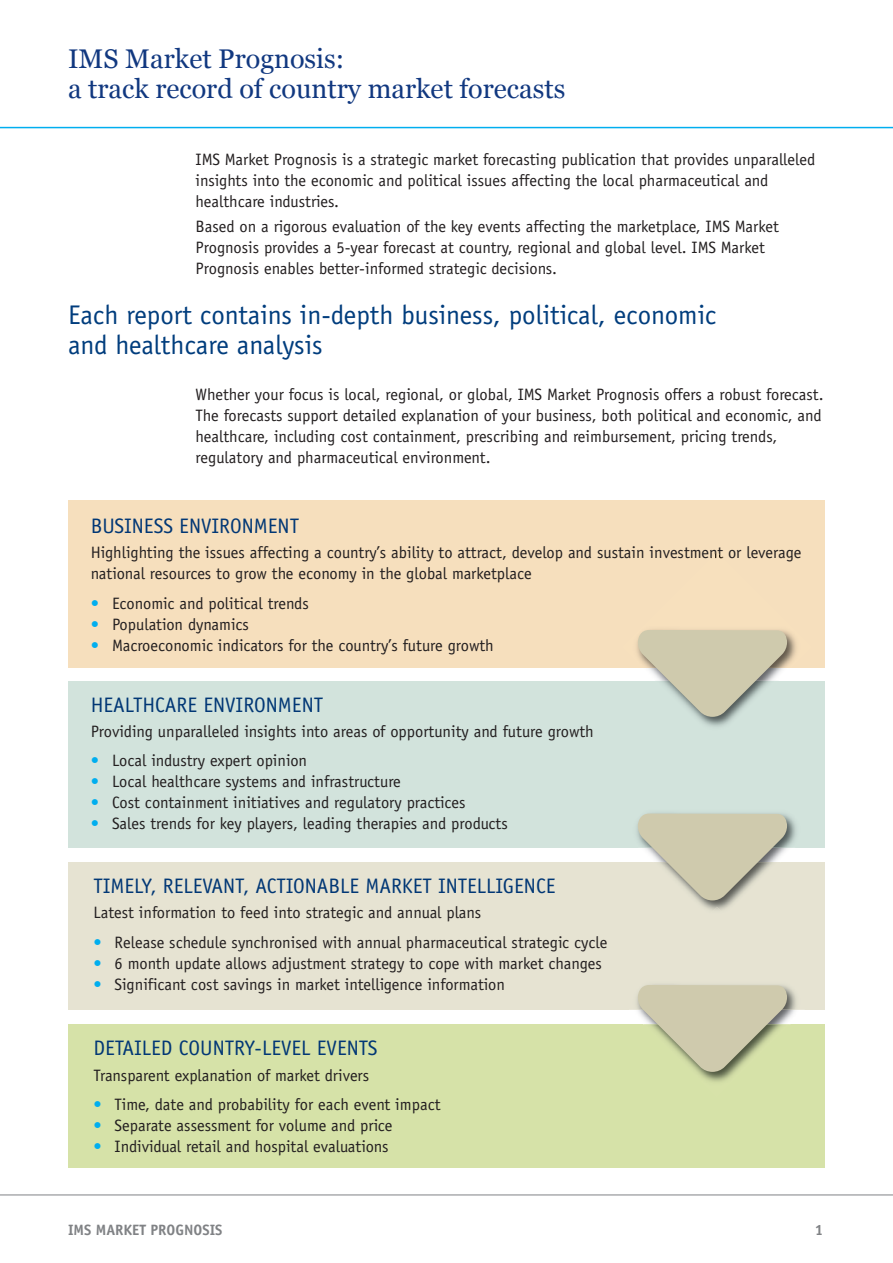
<style>
.page{position:relative;width:893px;height:1263px;background:#fff}
.page>*{position:absolute;margin:0;border:0;box-sizing:border-box;transform-origin:0 0}
.t1{font:27px/30px "Officina Sans";color:#013d7d}
.t2{font:27px/30px "Georgia";color:#113880}
.t3{font:21px "Officina Sans";color:#013775}
.t4{font:16.5px/21px "Officina Sans";color:#231f20}
.t5{font:700 15px "Officina Sans";color:#808285}
.s1{color:#00aeef}
</style>
<div class="page">
<hr style="left:0;top:1194px;width:893px;height:1px;background:#808285">
<hr style="left:0;top:127px;width:893px;height:1px;background:#00aeef">
<div style="left:68px;top:500px;width:757px;height:168px;background:#f6dfbd"></div>
<div style="left:68px;top:862px;width:757px;height:147px;background:#e6e3d2"></div>
<div style="left:68px;top:681px;width:757px;height:167px;background:#d2e3dc"></div>
<img style="left:637px;top:552px;width:159px;height:113px">
<img style="left:697px;top:717px;width:37px;height:10px">
<svg style="left:638px;top:630px;width:149px;height:87px"></svg>
<img style="left:697px;top:900px;width:38px;height:8px">
<img style="left:637px;top:815px;width:159px;height:32px">
<svg style="left:638px;top:813px;width:149px;height:87px"></svg>
<div style="left:68px;top:1024px;width:757px;height:144px;background:#d6e2a8"></div>
<img style="left:629px;top:1009px;width:176px;height:11px">
<img style="left:637px;top:984px;width:159px;height:25px">
<img style="left:707px;top:907px;width:20px;height:3px">
<img style="left:698px;top:1024px;width:92px;height:58px">
<svg style="left:638px;top:985px;width:149px;height:87px"></svg>
<h1 class="t2" style="left:68px;top:43px;width:499px">IMS Market Prognosis:<br>a track record of country market forecasts</h1>
<p class="t4" style="left:196px;top:150px;width:621px">IMS Market Prognosis is a strategic market forecasting publication that provides unparalleled insights into the economic and political issues affecting the local pharmaceutical and healthcare industries.</p>
<p class="t4" style="left:196px;top:218px;width:585px">Based on a rigorous evaluation of the key events affecting the marketplace, IMS Market<br>Prognosis provides a 5-year forecast at country, regional and global level. IMS Market<br>Prognosis enables better-informed strategic decisions.</p>
<h1 class="t1" style="left:68px;top:302px;width:650px">Each report contains in-depth business, political, economic and healthcare analysis</h1>
<p class="t4" style="left:196px;top:385px;width:629px">Whether your focus is local, regional, or global, IMS Market Prognosis offers a robust forecast.<br>The forecasts support detailed explanation of your business, both political and economic, and healthcare, including cost containment, prescribing and reimbursement, pricing trends, regulatory and pharmaceutical environment.</p>
<p class="t3" style="left:91px;top:518px;width:210px">BUSINESS ENVIRONMENT</p>
<p class="t4" style="left:91px;top:543px;width:712px">Highlighting the issues affecting a country’s ability to attract, develop and sustain investment or leverage national resources to grow the economy in the global marketplace</p>
<p class="t4" style="left:91px;top:594px;width:220px"><span class="s1">•</span> Economic and political trends</p>
<p class="t4" style="left:91px;top:615px;width:160px"><span class="s1">•</span> Population dynamics</p>
<p class="t4" style="left:91px;top:636px;width:405px"><span class="s1">•</span> Macroeconomic indicators for the country’s future growth</p>
<p class="t3" style="left:91px;top:696px;width:234px">HEALTHCARE ENVIRONMENT</p>
<p class="t4" style="left:91px;top:722px;width:505px">Providing unparalleled insights into areas of opportunity and future growth</p>
<p class="t4" style="left:91px;top:752px;width:218px"><span class="s1">•</span> Local industry expert opinion</p>
<p class="t4" style="left:91px;top:773px;width:312px"><span class="s1">•</span> Local healthcare systems and infrastructure</p>
<p class="t4" style="left:91px;top:794px;width:376px"><span class="s1">•</span> Cost containment initiatives and regulatory practices</p>
<p class="t4" style="left:91px;top:815px;width:419px"><span class="s1">•</span> Sales trends for key players, leading therapies and products</p>
<p class="t3" style="left:93px;top:878px;width:463px">TIMELY, RELEVANT, ACTIONABLE MARKET INTELLIGENCE</p>
<p class="t4" style="left:93px;top:903px;width:389px">Latest information to feed into strategic and annual plans</p>
<p class="t4" style="left:93px;top:933px;width:516px"><span class="s1">•</span> Release schedule synchronised with annual pharmaceutical strategic cycle</p>
<p class="t4" style="left:93px;top:954px;width:510px"><span class="s1">•</span> 6 month update allows adjustment strategy to cope with market changes</p>
<p class="t4" style="left:93px;top:975px;width:413px"><span class="s1">•</span> Significant cost savings in market intelligence information</p>
<p class="t3" style="left:93px;top:1040px;width:286px">DETAILED COUNTRY-LEVEL EVENTS</p>
<p class="t4" style="left:93px;top:1066px;width:277px">Transparent explanation of market drivers</p>
<p class="t4" style="left:93px;top:1095px;width:349px"><span class="s1">•</span> Time, date and probability for each event impact</p>
<p class="t4" style="left:93px;top:1116px;width:301px"><span class="s1">•</span> Separate assessment for volume and price</p>
<p class="t4" style="left:93px;top:1137px;width:297px"><span class="s1">•</span> Individual retail and hospital evaluations</p>
<p class="t5" style="left:68px;top:1224px;width:156px">IMS MARKET PROGNOSIS</p>
<p class="t5" style="left:815px;top:1224px;width:10px">1</p>
</div>
